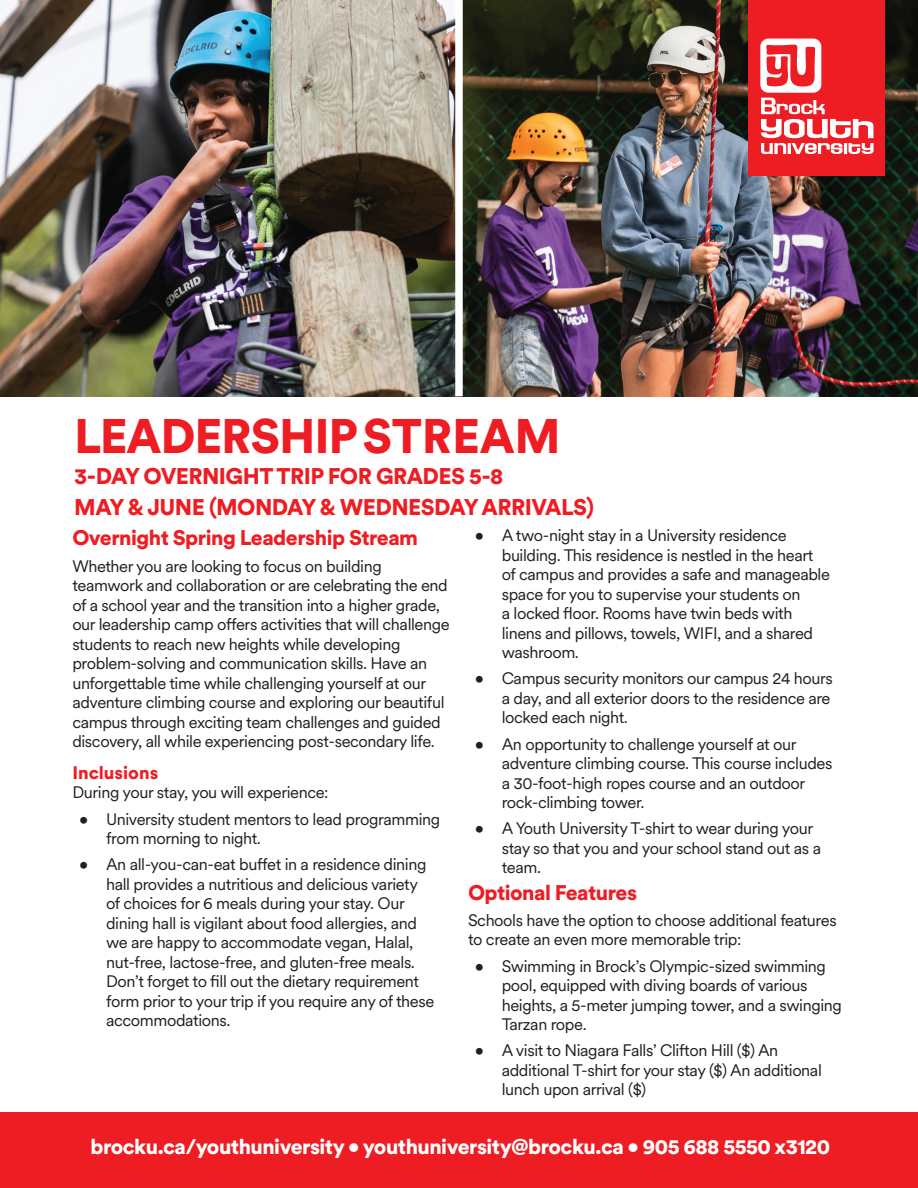
<style>
.page{position:relative;width:918px;height:1188px;background:#fff}
.page>*{position:absolute;margin:0;border:0;box-sizing:border-box;transform-origin:0 0}
.t1{font:900 48px "Circular XX";letter-spacing:-.025em;color:#ee1d23}
.t2{font:900 22.5px/30.8px "Circular XX";letter-spacing:-.025em;color:#ee1d23}
.t3{font:900 21px "Circular XX";letter-spacing:-.025em;color:#fff}
.t4{font:900 21px "Circular XX";letter-spacing:-.025em;color:#ee1d23}
.t5{font:900 18px "Circular XX";color:#ee1d23}
.t6{font:16.5px/19.5px "Circular XX";letter-spacing:-.025em;color:#231f20}
</style>
<div class="page">
<img style="left:0;top:0;width:918px;height:396px">
<div style="left:455px;top:0;width:8px;height:396px;background:#fff"></div>
<div style="left:0;top:1112px;width:918px;height:76px;background:#ee1d23"></div>
<div style="left:748px;top:0;width:137px;height:175px;background:#ee1d23"></div>
<div style="left:760px;top:39px;width:61px;height:54px;background:#fff;border-radius:8px"></div>
<svg style="left:766px;top:44px;width:50px;height:43px"></svg>
<svg style="left:761px;top:98px;width:113px;height:56px"></svg>
<h1 class="t1" style="left:74px;top:403px;width:488px">LEADERSHIP STREAM</h1>
<h2 class="t2" style="left:74px;top:460px;width:521px">3-DAY OVERNIGHT TRIP FOR GRADES 5-8<br>MAY &amp; JUNE (MONDAY &amp; WEDNESDAY ARRIVALS)</h2>
<p class="t6" style="left:502px;top:525px;width:330px;text-indent:-27px">• A two-night stay in a University residence building. This residence is nestled in the heart of campus and provides a safe and manageable space for you to supervise your students on<br>a locked floor. Rooms have twin beds with linens and pillows, towels, WIFI, and a shared washroom.</p>
<p class="t6" style="left:502px;top:668px;width:333px;text-indent:-27px">• Campus security monitors our campus 24 hours a day, and all exterior doors to the residence are locked each night.</p>
<p class="t6" style="left:502px;top:733px;width:332px;text-indent:-27px">• An opportunity to challenge yourself at our adventure climbing course. This course includes a 30-foot-high ropes course and an outdoor rock-climbing tower.</p>
<p class="t6" style="left:502px;top:818px;width:321px;text-indent:-27px">• A Youth University T-shirt to wear during your stay so that you and your school stand out as a team.</p>
<p class="t4" style="left:468px;top:878px;width:171px">Optional Features</p>
<p class="t6" style="left:468px;top:910px;width:370px">Schools have the option to choose additional features to create an even more memorable trip:</p>
<p class="t6" style="left:502px;top:955px;width:342px;text-indent:-27px">• Swimming in Brock’s Olympic-sized swimming pool, equipped with diving boards of various heights, a 5-meter jumping tower, and a swinging Tarzan rope.</p>
<p class="t6" style="left:502px;top:1040px;width:322px;text-indent:-27px">• A visit to Niagara Falls’ Clifton Hill ($) An additional T-shirt for your stay ($) An additional lunch upon arrival ($)</p>
<p class="t4" style="left:72px;top:523px;width:347px">Overnight Spring Leadership Stream</p>
<p class="t6" style="left:72px;top:555px;width:379px">Whether you are looking to focus on building teamwork and collaboration or are celebrating the end of a school year and the transition into a higher grade, our leadership camp offers activities that will challenge students to reach new heights while developing problem-solving and communication skills. Have an unforgettable time while challenging yourself at our adventure climbing course and exploring our beautiful campus through exciting team challenges and guided discovery, all while experiencing post-secondary life.</p>
<p class="t5" style="left:72px;top:760px;width:88px">Inclusions</p>
<p class="t6" style="left:72px;top:782px;width:258px">During your stay, you will experience:</p>
<p class="t6" style="left:106px;top:808px;width:336px;text-indent:-27px">• University student mentors to lead programming from morning to night.</p>
<p class="t6" style="left:106px;top:854px;width:330px;text-indent:-27px">• An all-you-can-eat buffet in a residence dining hall provides a nutritious and delicious variety of choices for 6 meals during your stay. Our dining hall is vigilant about food allergies, and we are happy to accommodate vegan, Halal, nut-free, lactose-free, and gluten-free meals.<br>Don’t forget to fill out the dietary requirement form prior to your trip if you require any of these accommodations.</p>
<p class="t3" style="left:90px;top:1132px;width:741px">brocku.ca/youthuniversity • youthuniversity@brocku.ca • 905 688 5550 x3120</p>
</div>
